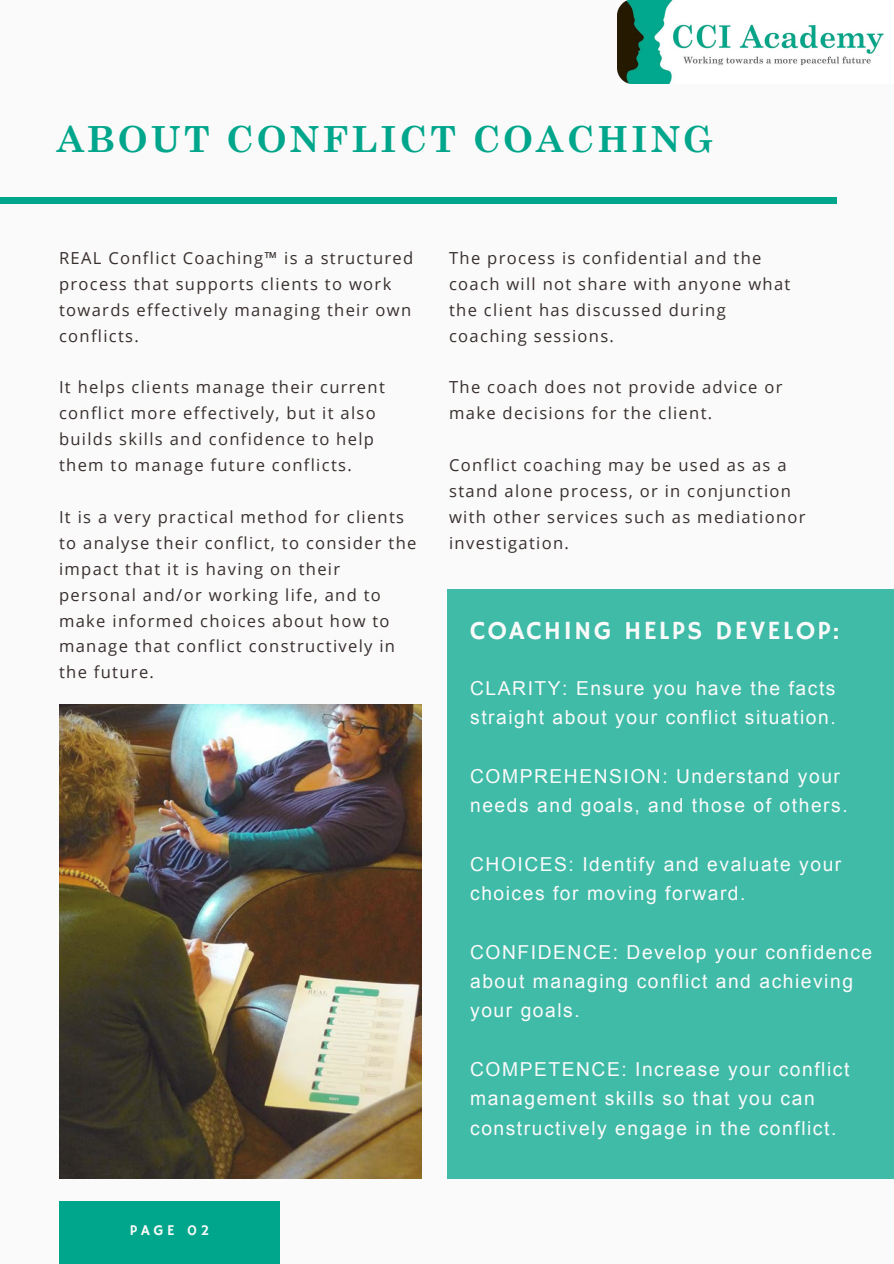
<style>
.page{position:relative;width:894px;height:1264px;background:#fff}
.page>*{position:absolute;margin:0;border:0;box-sizing:border-box;transform-origin:0 0}
.t1{font:700 36px "Century Schoolbook";letter-spacing:.08em;color:#00a68b}
.t2{font:26.25px "Hammersmith One";letter-spacing:.08em;color:#fafafa}
.t3{font:19.2px/29.4px "Arial";letter-spacing:.08em;color:#fafafa}
.t4{font:16.5px/26px "Open Sans";letter-spacing:.08em;color:#382f2d}
.t5{font:14.85px "Hammersmith One";letter-spacing:.25em;color:#fafafa}
</style>
<div class="page">
<div style="left:0;top:0;width:893px;height:1263px;background:#fafafa"></div>
<div style="left:0;top:197px;width:836px;height:7px;background:#00a68b"></div>
<div style="left:59px;top:1201px;width:221px;height:62px;background:#00a68b"></div>
<img style="left:59px;top:704px;width:363px;height:474px">
<div style="left:447px;top:588px;width:446px;height:590px;background:#3fbba7"></div>
<img style="left:617px;top:0;width:267px;height:83px">
<h1 class="t1" style="left:57px;top:116px;width:658px">ABOUT CONFLICT COACHING</h1>
<p class="t4" style="left:59px;top:244px;width:355px">REAL Conflict Coaching™ is a structured process that supports clients to work towards effectively managing their own conflicts.</p>
<p class="t4" style="left:59px;top:374px;width:327px">It helps clients manage their current conflict more effectively, but it also builds skills and confidence to help them to manage future conflicts.</p>
<p class="t4" style="left:59px;top:503px;width:359px">It is a very practical method for clients to analyse their conflict, to consider the impact that it is having on their personal and/or working life, and to make informed choices about how to manage that conflict constructively in the future.</p>
<p class="t4" style="left:449px;top:244px;width:343px">The process is confidential and the coach will not share with anyone what the client has discussed during coaching sessions.</p>
<p class="t4" style="left:449px;top:374px;width:335px">The coach does not provide advice or make decisions for the client.</p>
<p class="t4" style="left:449px;top:451px;width:358px">Conflict coaching may be used as as a stand alone process, or in conjunction with other services such as mediationor investigation.</p>
<h2 class="t2" style="left:470px;top:615px;width:370px">COACHING HELPS DEVELOP:</h2>
<p class="t3" style="left:470px;top:673px;width:367px">CLARITY: Ensure you have the facts straight about your conflict situation.</p>
<p class="t3" style="left:470px;top:761px;width:379px">COMPREHENSION: Understand your needs and goals, and those of others.</p>
<p class="t3" style="left:470px;top:849px;width:372px">CHOICES: Identify and evaluate your choices for moving forward.</p>
<p class="t3" style="left:470px;top:937px;width:403px">CONFIDENCE: Develop your confidence about managing conflict and achieving your goals.</p>
<p class="t3" style="left:470px;top:1054px;width:380px">COMPETENCE: Increase your conflict management skills so that you can constructively engage in the conflict.</p>
<p class="t5" style="left:130px;top:1221px;width:81px">PAGE 02</p>
</div>
